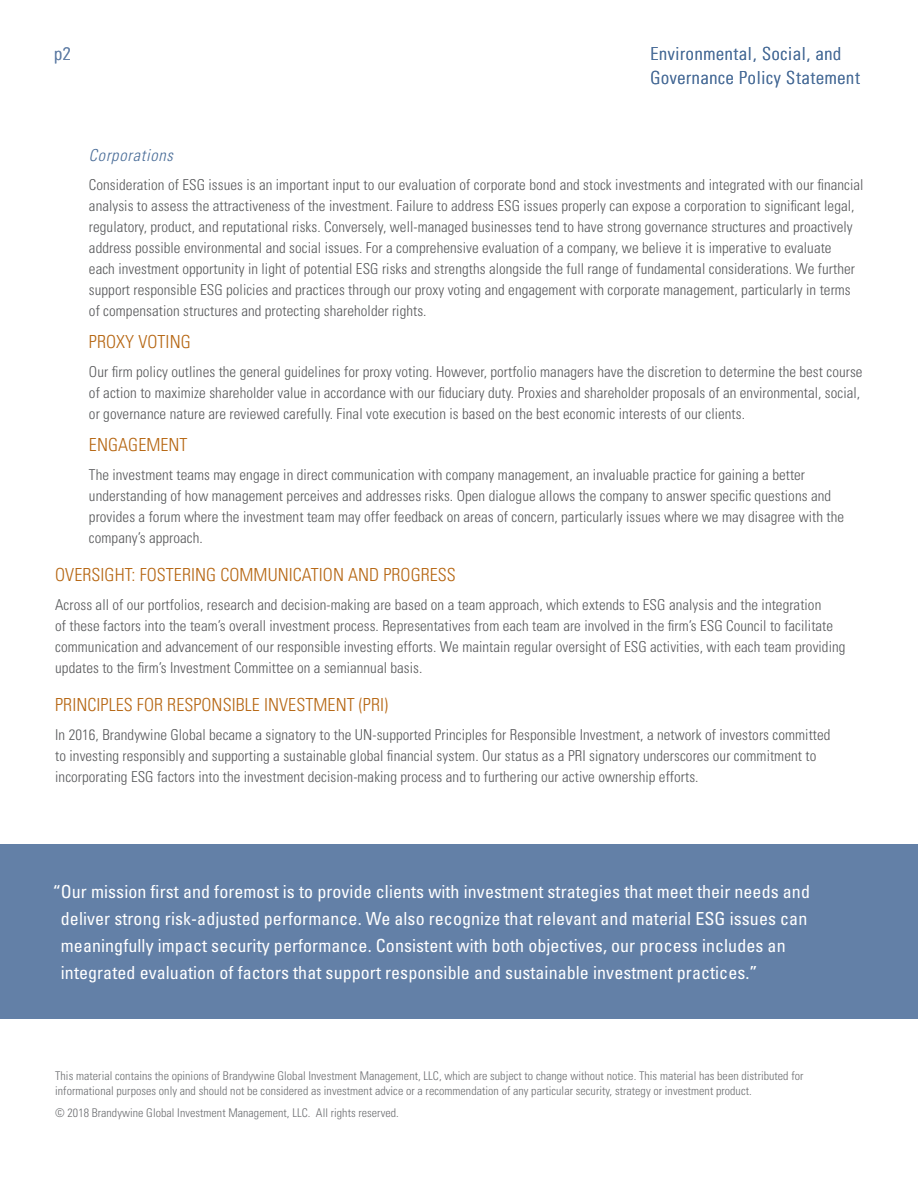
<style>
.page{position:relative;width:918px;height:1188px;background:#fff}
.page>*{position:absolute;margin:0;border:0;box-sizing:border-box;transform-origin:0 0}
.t1{font:condensed 18px/27px "Univers LT Std";letter-spacing:.005em;color:#fff}
.t2{font:300 condensed 18px "Univers LT Std";letter-spacing:.005em;color:#b66612}
.t3{font:300 condensed 18px/23.4px "Univers LT Std";letter-spacing:.04em;color:#4b6e99}
.t4{font:300 condensed 18px "Univers LT Std";color:#6380a7}
.t5{font:italic 300 condensed 16.5px "Univers LT Std";letter-spacing:.045em;color:#4b6e99}
.t6{font:300 condensed 15px/21px "Univers LT Std";letter-spacing:.005em;color:#58595b}
.t7{font:300 condensed 12px/14.4px "Univers LT Std";letter-spacing:.005em;color:#6d6e71}
.s1{font-style:inherit}
</style>
<div class="page">
<div style="left:0;top:844px;width:918px;height:175px;background:#6380a7"></div>
<p class="t4" style="left:54px;top:42px;width:18px">p2</p>
<p class="t3" style="left:650px;top:42px;width:211px">Environmental, Social, and<br>Governance Policy Statement</p>
<p class="t5" style="left:89px;top:145px;width:86px">Corporations</p>
<p class="t6" style="left:89px;top:174px;width:776px">Consideration of ESG issues is an important input to our evaluation of corporate bond and stock investments and integrated with our financial analysis to assess the attractiveness of the investment. Failure to address ESG issues properly can expose a corporation to significant legal, regulatory, product, and reputational risks. Conversely, well-managed businesses tend to have strong governance structures and proactively address possible environmental and social issues. For a comprehensive evaluation of a company, we believe it is imperative to evaluate<br>each investment opportunity in light of potential ESG risks and strengths alongside the full range of fundamental considerations. We further support responsible ESG policies and practices through our proxy voting and engagement with corporate management, particularly in terms of compensation structures and protecting shareholder rights.</p>
<p class="t2" style="left:89px;top:331px;width:103px">PROXY VOTING</p>
<p class="t6" style="left:89px;top:362px;width:775px">Our firm policy outlines the general guidelines for proxy voting. However, portfolio managers have the discretion to determine the best course of action to maximize shareholder value in accordance with our fiduciary duty. Proxies and shareholder proposals of an environmental, social, or governance nature are reviewed carefully. Final vote execution is based on the best economic interests of our clients.</p>
<p class="t2" style="left:89px;top:434px;width:100px">ENGAGEMENT</p>
<p class="t6" style="left:89px;top:465px;width:757px">The investment teams may engage in direct communication with company management, an invaluable practice for gaining a better understanding of how management perceives and addresses risks. Open dialogue allows the company to answer specific questions and provides a forum where the investment team may offer feedback on areas of concern, particularly issues where we may disagree with the company’s approach.</p>
<p class="t2" style="left:55px;top:564px;width:402px">OVERSIGHT: FOSTERING COMMUNICATION AND PROGRESS</p>
<p class="t6" style="left:55px;top:594px;width:792px">Across all of our portfolios, research and decision-making are based on a team approach, which extends to ESG analysis and the integration<br>of these factors into the team’s overall investment process. Representatives from each team are involved in the firm’s ESG Council to facilitate communication and advancement of our responsible investing efforts. We maintain regular oversight of ESG activities, with each team providing updates to the firm’s Investment Committee on a semiannual basis.</p>
<p class="t2" style="left:55px;top:693px;width:334px">PRINCIPLES FOR RESPONSIBLE INVESTMENT (PRI)</p>
<p class="t6" style="left:55px;top:724px;width:777px">In 2016, Brandywine Global became a signatory to the UN-supported Principles for Responsible Investment, a network of investors committed to investing responsibly and supporting a sustainable global financial system. Our status as a PRI signatory underscores our commitment to incorporating ESG factors into the investment decision-making process and to furthering our active ownership efforts.</p>
<p class="t1" style="left:61px;top:877px;width:751px;text-indent:-8px">“Our mission first and foremost is to provide clients with investment strategies that meet their needs and deliver strong risk-adjusted performance. We also recognize that relevant and material ESG issues can meaningfully impact security performance. Consistent with both objectives, our process includes an integrated evaluation of factors that support responsible and sustainable investment practices<span class="s1">.”</span></p>
<p class="t7" style="left:55px;top:1069px;width:750px">This material contains the opinions of Brandywine Global Investment Management, LLC, which are subject to change without notice. This material has been distributed for informational purposes only and should not be considered as investment advice or a recommendation of any particular security, strategy or investment product.</p>
<p class="t7" style="left:55px;top:1106px;width:345px">© 2018 Brandywine Global Investment Management, LLC. All rights reserved.</p>
</div>
